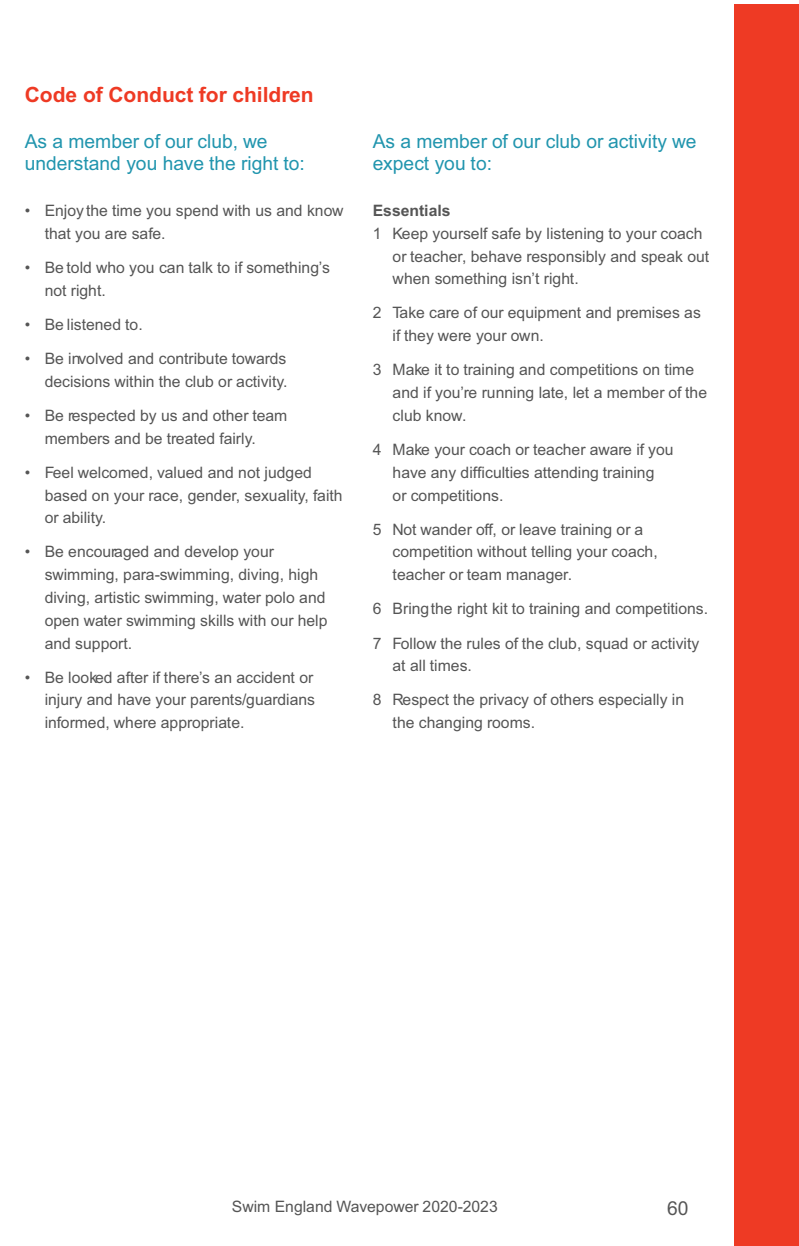
<style>
.page{position:relative;width:799px;height:1246px;background:#fff}
.page>*{position:absolute;margin:0;border:0;box-sizing:border-box;transform-origin:0 0}
.t1{font:700 21px "Arial";color:#ee3a24}
.t2{font:19.25px/22.8px "Arial";color:#2195ae}
.t3{font:19.25px "Arial";color:#555}
.t4{font:15.75px/22.8px "Arial";color:#555}
.t5{font:700 15.75px "Arial";color:#555}
</style>
<div class="page">
<div style="left:734px;top:5px;width:65px;height:1240px;background:#ee3a24"></div>
<h1 class="t1" style="left:25px;top:87px;width:290px">Code of Conduct for children</h1>
<p class="t2" style="left:25px;top:131px;width:281px">As a member of our club, we understand you have the right to:</p>
<p class="t4" style="left:45px;top:200px;width:300px;text-indent:-20px">• Enjoy the time you spend with us and know that you are safe.</p>
<p class="t4" style="left:45px;top:257px;width:287px;text-indent:-20px">• Be told who you can talk to if something’s not right.</p>
<p class="t4" style="left:25px;top:314px;width:119px">• Be listened to.</p>
<p class="t4" style="left:25px;top:348px;width:264px;text-align:right">• Be involved and contribute towards decisions within the club or activity.</p>
<p class="t4" style="left:45px;top:405px;width:244px;text-indent:-20px">• Be respected by us and other team members and be treated fairly.</p>
<p class="t4" style="left:45px;top:462px;width:299px;text-indent:-20px">• Feel welcomed, valued and not judged based on your race, gender, sexuality, faith or ability.</p>
<p class="t4" style="left:45px;top:542px;width:284px;text-indent:-20px">• Be encouraged and develop your swimming, para-swimming, diving, high diving, artistic swimming, water polo and open water swimming skills with our help and support.</p>
<p class="t4" style="left:45px;top:667px;width:272px;text-align:justify;text-indent:-20px">• Be looked after if there’s an accident or injury and have your parents/guardians informed, where appropriate.</p>
<p class="t2" style="left:373px;top:131px;width:325px">As a member of our club or activity we expect you to:</p>
<p class="t5" style="left:373px;top:204px;width:79px">Essentials</p>
<p class="t4" style="left:392px;top:223px;width:318px;text-indent:-20px">1 Keep yourself safe by listening to your coach or teacher, behave responsibly and speak out when something isn’t right.</p>
<p class="t4" style="left:392px;top:303px;width:310px;text-indent:-20px">2 Take care of our equipment and premises as if they were your own.</p>
<p class="t4" style="left:392px;top:360px;width:316px;text-indent:-20px">3 Make it to training and competitions on time and if you’re running late, let a member of the club know.</p>
<p class="t4" style="left:392px;top:439px;width:282px;text-indent:-20px">4 Make your coach or teacher aware if you have any difficulties attending training<br>or competitions.</p>
<p class="t4" style="left:392px;top:519px;width:267px;text-indent:-20px">5 Not wander off, or leave training or a competition without telling your coach, teacher or team manager.</p>
<p class="t4" style="left:373px;top:593px;width:337px;line-height:34.1px">6 Bring the right kit to training and competitions.<br>7 Follow the rules of the club, squad or activity</p>
<p class="t4" style="left:373px;top:650px;width:313px;line-height:34.1px;text-indent:20px">at all times.<br>8 Respect the privacy of others especially in</p>
<p class="t4" style="left:392px;top:712px;width:144px">the changing rooms.</p>
<p class="t4" style="left:232px;top:1196px;width:267px">Swim England Wavepower 2020-2023</p>
<p class="t3" style="left:667px;top:1200px;width:23px">60</p>
</div>
